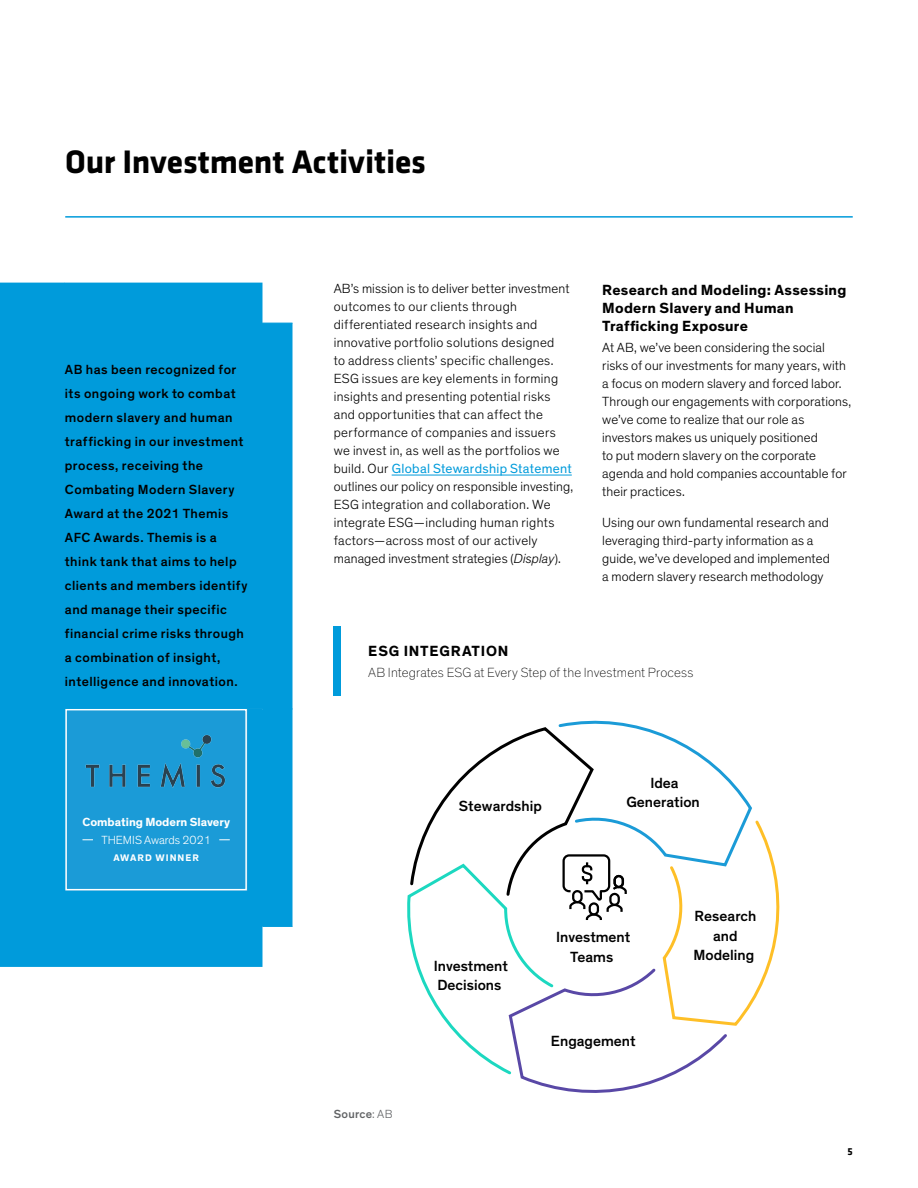
<style>
.page{position:relative;width:918px;height:1188px;background:#fff}
.page>*{position:absolute;margin:0;border:0;box-sizing:border-box;transform-origin:0 0}
.Page_Section_Breaker{font:700 33.75px "Klavika";letter-spacing:-.005em;color:#000}
.t1{font:500 15px/19.5px "Theinhardt";color:#000;text-align:center}
.Subhead_Level_1_Thei{font:700 15px/18px "Theinhardt";letter-spacing:.02em;color:#000}
.Display_Title_10_11{font:700 15px "Theinhardt";letter-spacing:.055em;color:#000}
.Body_Copy_9_12{font:300 13.5px/18px "Theinhardt";letter-spacing:.015em;color:#000}
.Box_Body_9_16_Black{font:500 13.5px/24px "Theinhardt";letter-spacing:.035em;color:#000}
.Display_Subtitle_9_1{font:100 13.5px "Theinhardt";letter-spacing:.01em;color:#000}
.t2{font:700 12px "Theinhardt";color:#fff}
.t3{font:300 12px "Theinhardt";color:#fff}
.Display_Footnote_8_9{font:500 12px "Theinhardt";letter-spacing:.02em;color:#626466}
.t4{font:700 10.5px "Klavika";color:#000}
.t5{font:700 9.75px "Theinhardt";letter-spacing:.1em;color:#fff}
.s1{font-weight:400;color:#009bdb}
.s2{font-style:italic}
.s3{font-weight:300}
</style>
<div class="page">
<div style="left:334px;top:626px;width:7px;height:69px;background:#009bdb"></div>
<svg style="left:407px;top:720px;width:373px;height:373px"></svg>
<div style="left:0;top:283px;width:293px;height:684px;background:#009bdb"></div>
<div style="left:64px;top:709px;width:198px;height:217px;background:#009bdb"></div>
<hr style="left:262px;top:323px;width:30px;height:1px;background:#009bdb">
<hr style="left:262px;top:709px;width:30px;height:1px;background:#009bdb">
<hr style="left:262px;top:926px;width:30px;height:1px;background:#009bdb">
<hr style="left:0;top:323px;width:64px;height:1px;background:#009bdb">
<hr style="left:64px;top:323px;width:198px;height:1px;background:#009bdb">
<hr style="left:0;top:926px;width:64px;height:1px;background:#009bdb">
<hr style="left:0;top:709px;width:64px;height:1px;background:#009bdb">
<hr style="left:262px;top:709px;width:1px;height:217px;background:#009bdb">
<hr style="left:64px;top:926px;width:198px;height:1px;background:#009bdb">
<div style="left:65px;top:709px;width:182px;height:182px;background:#1b9bd7"></div>
<div style="left:65px;top:709px;width:182px;height:181px;border:2px solid #fff"></div>
<img style="left:85px;top:734px;width:141px;height:54px">
<hr style="left:392px;top:475px;width:180px;height:1px;background:#009bdb">
<hr style="left:65px;top:216px;width:788px;height:2px;background:#009bdb">
<p class="Page_Section_Breaker" style="left:65px;top:137px;width:362px">Our Investment Activities</p>
<p class="Box_Body_9_16_Black" style="left:65px;top:358px;width:184px">AB has been recognized for its ongoing work to combat modern slavery and human trafficking in our investment process, receiving the<br>Combating Modern Slavery<br>Award at the 2021 Themis<br>AFC Awards. Themis is a think tank that aims to help clients and members identify and manage their specific financial crime risks through a combination of insight, intelligence and innovation.</p>
<p class="t2" style="left:82px;top:815px;width:149px">Combating Modern Slavery</p>
<p class="t5" style="left:113px;top:851px;width:87px">AWARD WINNER</p>
<p class="t3" style="left:101px;top:833px;width:111px">THEMIS Awards 2021</p>
<p class="Body_Copy_9_12" style="left:334px;top:280px;width:241px">AB’s mission is to deliver better investment outcomes to our clients through differentiated research insights and innovative portfolio solutions designed<br>to address clients’ specific challenges.<br>ESG issues are key elements in forming insights and presenting potential risks and opportunities that can affect the performance of companies and issuers we invest in, as well as the portfolios we build. Our <span class="s1">Global Stewardship Statement </span>outlines our policy on responsible investing, ESG integration and collaboration. We integrate ESG—including human rights factors—across most of our actively managed investment strategies (<span class="s2">Display</span>).</p>
<p class="Subhead_Level_1_Thei" style="left:602px;top:281px;width:246px">Research and Modeling: Assessing<br>Modern Slavery and Human<br>Trafficking Exposure</p>
<p class="Body_Copy_9_12" style="left:602px;top:338px;width:250px">At AB, we’ve been considering the social risks of our investments for many years, with a focus on modern slavery and forced labor.<br>Through our engagements with corporations, we’ve come to realize that our role as investors makes us uniquely positioned<br>to put modern slavery on the corporate agenda and hold companies accountable for their practices.</p>
<p class="Body_Copy_9_12" style="left:602px;top:514px;width:229px">Using our own fundamental research and leveraging third-party information as a guide, we’ve developed and implemented a modern slavery research methodology</p>
<p class="Display_Title_10_11" style="left:368px;top:642px;width:142px">ESG INTEGRATION</p>
<p class="Display_Subtitle_9_1" style="left:368px;top:665px;width:327px">AB Integrates ESG at Every Step of the Investment Process</p>
<p class="Display_Footnote_8_9" style="left:334px;top:1106px;width:60px">Source<span class="s3">: AB</span></p>
<p class="t1" style="left:459px;top:796px;width:84px">Stewardship</p>
<p class="t1" style="left:626px;top:773px;width:75px">Idea<br>Generation</p>
<p class="t1" style="left:434px;top:956px;width:76px;text-align:left">Investment<br>Decisions</p>
<p class="t1" style="left:556px;top:928px;width:76px">Investment<br>Teams</p>
<p class="t1" style="left:551px;top:1031px;width:86px">Engagement</p>
<p class="t1" style="left:694px;top:906px;width:64px">Research and<br>Modeling</p>
<p class="t4" style="left:848px;top:1144px;width:7px">5</p>
</div>
